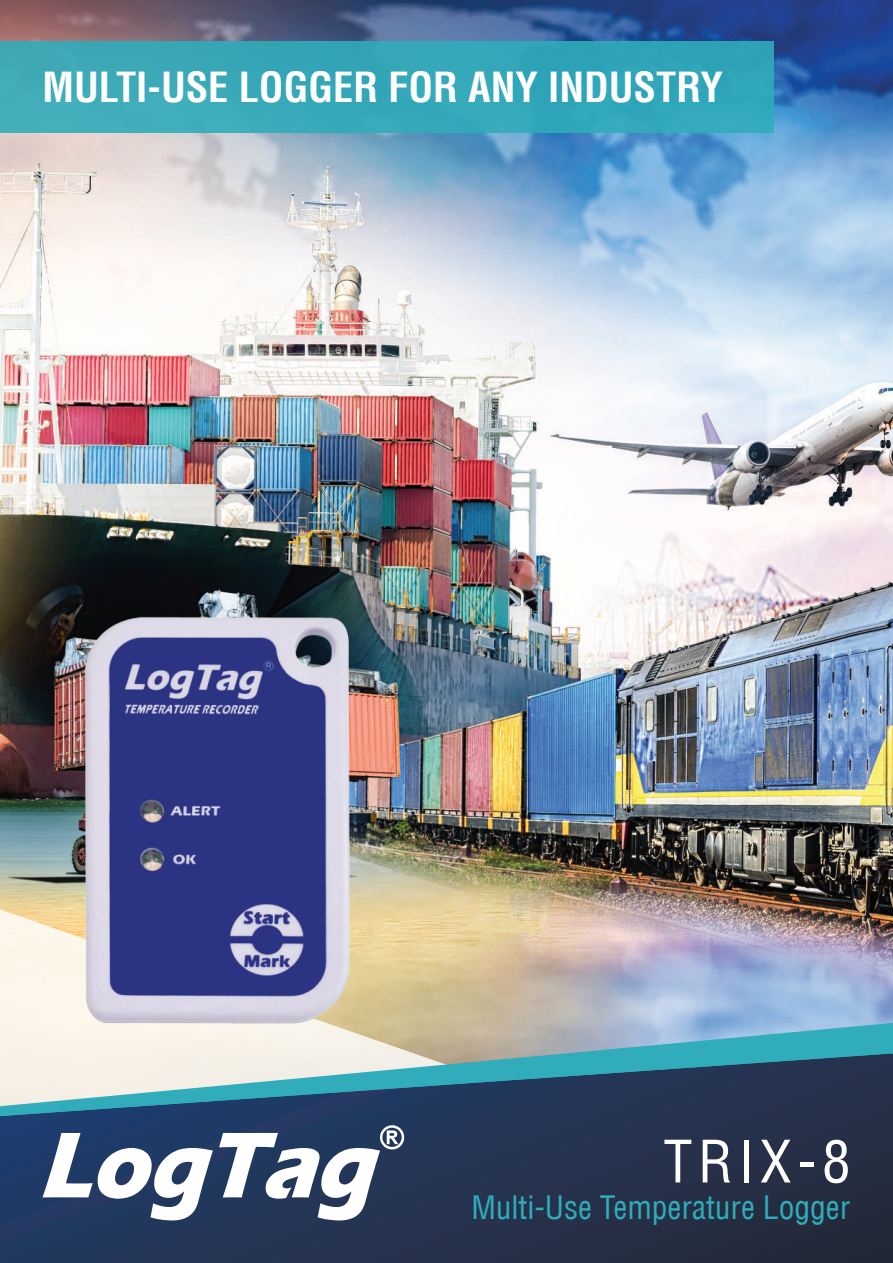
<style>
.page{position:relative;width:893px;height:1263px;background:#fff}
.page>*{position:absolute;margin:0;border:0;box-sizing:border-box;transform-origin:0 0}
.t1{font:condensed 57px "Helvetica LT";color:#fff}
.t2{font:700 condensed 40.5px "Helvetica LT";color:#fff}
.t3{font:condensed 31.5px "Helvetica LT";color:#30acba}
</style>
<div class="page">
<img style="left:0;top:0;width:893px;height:1023px">
<div style="left:0;top:42px;width:774px;height:91px;background:#30acba"></div>
<svg style="left:398px;top:905px;width:51px;height:118px;background:#deca96"></svg>
<svg style="left:398px;top:1023px;width:495px;height:30px;background:#86b2b9"></svg>
<svg style="left:0;top:1053px;width:893px;height:210px;background:#273b55"></svg>
<img style="left:0;top:533px;width:398px;height:618px">
<svg style="left:43px;top:1125px;width:361px;height:95px"></svg>
<p class="t2" style="left:43px;top:71px;width:682px">MULTI-USE LOGGER FOR ANY INDUSTRY</p>
<h1 class="t1" style="left:664px;top:1129px;width:188px">TRIX-8</h1>
<p class="t3" style="left:471px;top:1189px;width:381px">Multi-Use Temperature Logger</p>
</div>
